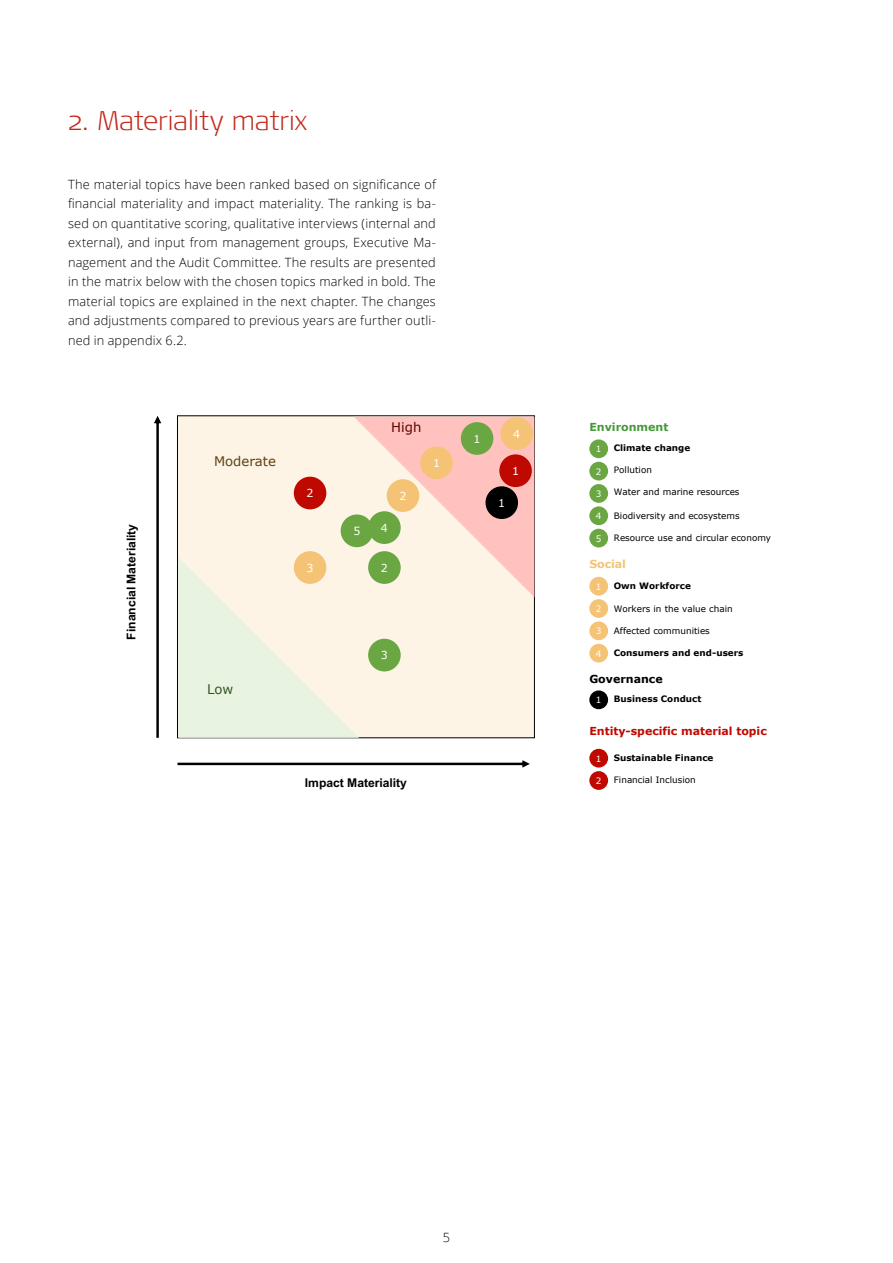
<style>
.page{position:relative;width:893px;height:1263px;background:#fff}
.page>*{position:absolute;margin:0;border:0;box-sizing:border-box;transform-origin:0 0}
.Undertittel_18_24{font:300 expanded 27px "Signa OT";letter-spacing:-.005em;color:#c5281c}
.t1{font:13.2px "Verdana";color:#5e4211}
.t2{font:13.2px "Verdana";color:#600500}
.t3{font:13.2px "Verdana";color:#355421}
.Brødtekst_8_5_13{font:300 12.75px/19.5px "Open Sans";letter-spacing:.015em;color:#000;text-align:justify}
.t4{font:700 12.15px "Arial";letter-spacing:-.005em;color:#000}
.t5{font:700 10.95px "Verdana";letter-spacing:-.005em;color:#bf0900}
.t6{font:10.95px "Verdana";color:#fff}
.t7{font:700 10.95px "Verdana";color:#47993b}
.t8{font:700 10.95px "Verdana";color:#000}
.t9{font:700 10.95px "Verdana";color:#f4c376}
.t10{font:8.85px "Verdana";color:#000}
.t11{font:700 8.85px "Verdana";letter-spacing:.005em;color:#000}
.t12{font:8.85px "Verdana";color:#fff}
</style>
<div class="page">
<svg style="left:154px;top:416px;width:7px;height:322px"></svg>
<svg style="left:177px;top:760px;width:353px;height:8px"></svg>
<svg style="left:178px;top:417px;width:356px;height:321px;background:#f9ede0"></svg>
<div style="left:368px;top:639px;width:33px;height:32px;background:#6aa743;border-radius:50%"></div>
<div style="left:368px;top:551px;width:33px;height:33px;background:#6aa743;border-radius:50%"></div>
<div style="left:294px;top:551px;width:32px;height:33px;background:#f4c376;border-radius:50%"></div>
<div style="left:341px;top:514px;width:32px;height:33px;background:#6aa743;border-radius:50%"></div>
<div style="left:294px;top:477px;width:32px;height:32px;background:#bf0900;border-radius:50%"></div>
<div style="left:485px;top:486px;width:33px;height:33px;background:#000;border-radius:50%"></div>
<div style="left:368px;top:511px;width:33px;height:33px;background:#6aa743;border-radius:50%"></div>
<div style="left:420px;top:446px;width:33px;height:33px;background:#f4c376;border-radius:50%"></div>
<div style="left:387px;top:479px;width:32px;height:33px;background:#f4c376;border-radius:50%"></div>
<div style="left:461px;top:422px;width:32px;height:33px;background:#6aa743;border-radius:50%"></div>
<div style="left:499px;top:454px;width:33px;height:33px;background:#bf0900;border-radius:50%"></div>
<div style="left:500px;top:417px;width:33px;height:33px;background:#f4c376;border-radius:50%"></div>
<div style="left:589px;top:439px;width:19px;height:19px;background:#6aa743;border-radius:50%"></div>
<div style="left:589px;top:462px;width:19px;height:18px;background:#6aa743;border-radius:50%"></div>
<div style="left:589px;top:506px;width:19px;height:19px;background:#6aa743;border-radius:50%"></div>
<div style="left:589px;top:484px;width:19px;height:19px;background:#6aa743;border-radius:50%"></div>
<div style="left:589px;top:529px;width:19px;height:18px;background:#6aa743;border-radius:50%"></div>
<div style="left:589px;top:577px;width:19px;height:18px;background:#f4c376;border-radius:50%"></div>
<div style="left:589px;top:599px;width:19px;height:19px;background:#f4c376;border-radius:50%"></div>
<div style="left:589px;top:621px;width:19px;height:19px;background:#f4c376;border-radius:50%"></div>
<div style="left:589px;top:644px;width:19px;height:18px;background:#f4c376;border-radius:50%"></div>
<div style="left:589px;top:690px;width:19px;height:19px;background:#000;border-radius:50%"></div>
<div style="left:589px;top:749px;width:19px;height:18px;background:#bf0900;border-radius:50%"></div>
<div style="left:589px;top:771px;width:19px;height:19px;background:#bf0900;border-radius:50%"></div>
<p class="Undertittel_18_24" style="left:68px;top:105px;width:240px">2. Materiality matrix</p>
<p class="Brødtekst_8_5_13" style="left:68px;top:174px;width:369px">The material topics have been ranked based on significance of financial materiality and impact materiality. The ranking is ba&shy;sed on quantitative scoring, qualitative interviews (internal and external), and input from management groups, Executive Ma&shy;nagement and the Audit Committee. The results are presented in the matrix below with the chosen topics marked in bold. The material topics are explained in the next chapter. The changes and adjustments compared to previous years are further outli&shy;ned in appendix 6.2.</p>
<p class="t4" style="left:123px;top:639px;width:117px;rotate:-90deg">Financial Materiality</p>
<p class="t1" style="left:214px;top:452px;width:63px">Moderate</p>
<p class="t3" style="left:207px;top:680px;width:28px">Low</p>
<p class="t6" style="left:307px;top:486px;width:9px">2</p>
<p class="t2" style="left:391px;top:418px;width:32px">High</p>
<p class="t6" style="left:353px;top:524px;width:9px">5</p>
<p class="t6" style="left:381px;top:521px;width:9px">4</p>
<p class="t6" style="left:399px;top:488px;width:9px">2</p>
<p class="t6" style="left:307px;top:561px;width:9px">3</p>
<p class="t6" style="left:381px;top:561px;width:9px">2</p>
<p class="t6" style="left:433px;top:456px;width:9px">1</p>
<p class="t6" style="left:381px;top:648px;width:9px">3</p>
<p class="t4" style="left:305px;top:774px;width:103px">Impact Materiality</p>
<p class="t6" style="left:474px;top:431px;width:9px">1</p>
<p class="t6" style="left:513px;top:427px;width:9px">4</p>
<p class="t6" style="left:498px;top:495px;width:9px">1</p>
<p class="t6" style="left:512px;top:464px;width:9px">1</p>
<p class="t7" style="left:589px;top:419px;width:81px">Environment</p>
<p class="t12" style="left:596px;top:443px;width:7px">1</p>
<p class="t11" style="left:614px;top:442px;width:78px">Climate change</p>
<p class="t12" style="left:596px;top:465px;width:7px">2</p>
<p class="t10" style="left:614px;top:464px;width:40px">Pollution</p>
<p class="t12" style="left:596px;top:510px;width:7px">4</p>
<p class="t10" style="left:614px;top:509px;width:127px">Biodiversity and ecosystems</p>
<p class="t12" style="left:596px;top:488px;width:7px">3</p>
<p class="t10" style="left:614px;top:485px;width:127px">Water and marine resources</p>
<p class="t12" style="left:596px;top:532px;width:7px">5</p>
<p class="t10" style="left:614px;top:531px;width:159px">Resource use and circular economy</p>
<p class="t9" style="left:589px;top:557px;width:38px">Social</p>
<p class="t12" style="left:596px;top:580px;width:7px">1</p>
<p class="t11" style="left:614px;top:579px;width:79px">Own Workforce</p>
<p class="t12" style="left:596px;top:603px;width:7px">2</p>
<p class="t10" style="left:614px;top:603px;width:120px">Workers in the value chain</p>
<p class="t12" style="left:596px;top:625px;width:7px">3</p>
<p class="t10" style="left:614px;top:625px;width:98px">Affected communities</p>
<p class="t12" style="left:596px;top:647px;width:7px">4</p>
<p class="t11" style="left:614px;top:646px;width:131px">Consumers and end-users</p>
<p class="t8" style="left:589px;top:671px;width:75px">Governance</p>
<p class="t12" style="left:596px;top:694px;width:7px">1</p>
<p class="t11" style="left:614px;top:692px;width:89px">Business Conduct</p>
<p class="t5" style="left:589px;top:723px;width:179px">Entity-specific material topic</p>
<p class="t12" style="left:596px;top:752px;width:7px">1</p>
<p class="t11" style="left:614px;top:752px;width:101px">Sustainable Finance</p>
<p class="t12" style="left:596px;top:775px;width:7px">2</p>
<p class="t10" style="left:614px;top:774px;width:84px">Financial Inclusion</p>
<p class="Brødtekst_8_5_13" style="left:443px;top:1227px;width:9px">5</p>
</div>
